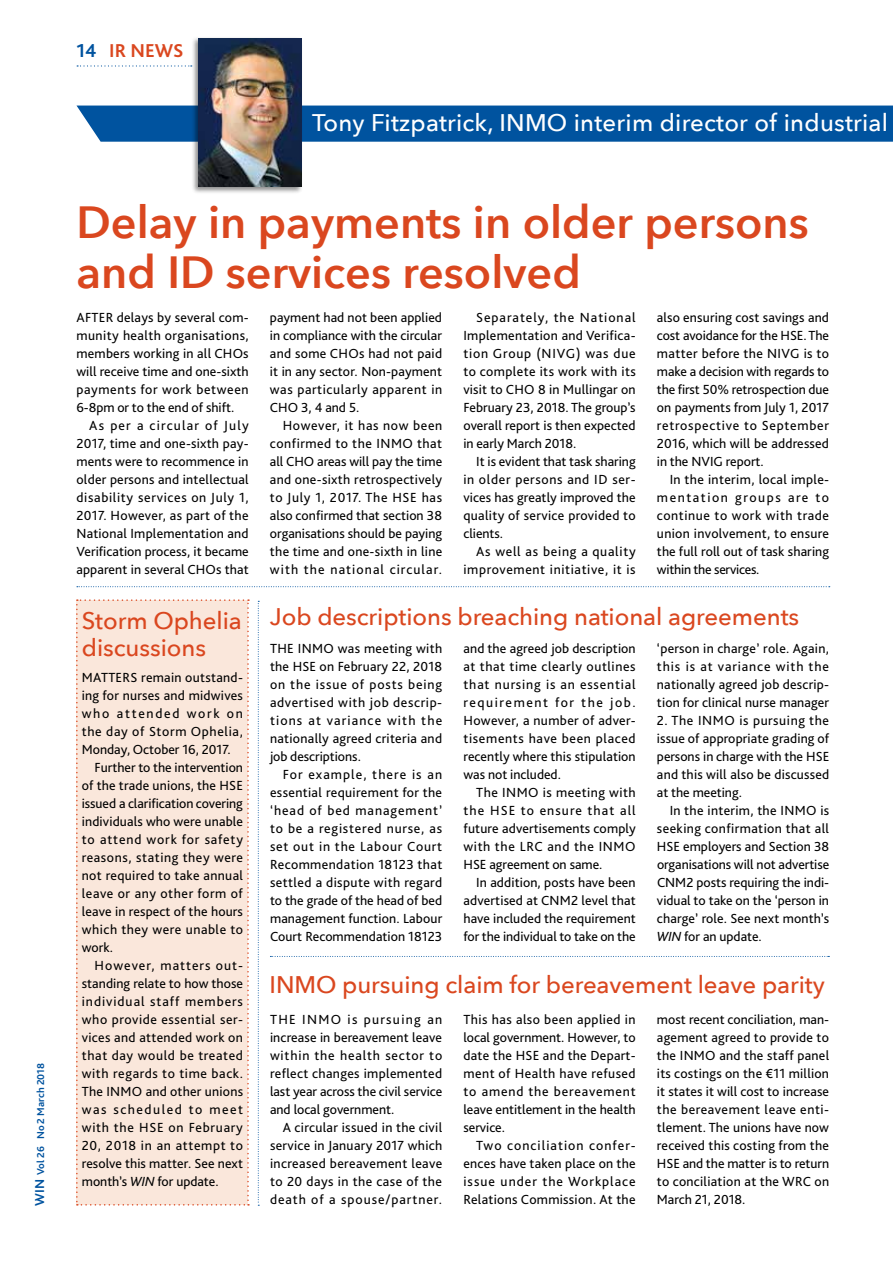
<style>
.page{position:relative;width:893px;height:1263px;background:#fff}
.page>*{position:absolute;margin:0;border:0;box-sizing:border-box;transform-origin:0 0}
.t1{font:600 45px/49.5px "Avenir Next";color:#da471f}
.t2{font:500 24px/27px "Avenir Next";letter-spacing:-.005em;color:#da471f}
.t3{font:500 24px "Avenir Next";letter-spacing:.01em;color:#fff}
.t4{font:700 19.5px "Bliss Pro";color:#da471f}
.t5{font:13.8px/18px "Bliss Pro";letter-spacing:.01em;color:#000;text-align:justify}
.t6{font:13.8px/18px "Bliss Pro";letter-spacing:.045em;color:#000;text-align:right}
.t7{font:13.8px "Bliss Pro";letter-spacing:.04em;color:#000}
.t8{font:13.8px "Bliss Pro";letter-spacing:.07em;color:#000}
.t9{font:13.8px "Bliss Pro";letter-spacing:.06em;color:#000}
.t10{font:13.8px "Bliss Pro";letter-spacing:.055em;color:#000}
.t11{font:13.8px "Bliss Pro";letter-spacing:.11em;color:#000}
.t12{font:13.8px "Bliss Pro";letter-spacing:.12em;color:#000}
.t13{font:700 10.5px "Bliss Pro";color:#00539f}
.s1{font-size:13.5px}
.s2{color:#00539f}
.s3{font-style:italic}
</style>
<div class="page">
<svg style="left:77px;top:65px;width:114px;height:2px"></svg>
<svg style="left:77px;top:586px;width:753px;height:1px"></svg>
<div style="left:76px;top:599px;width:173px;height:606px;background:#fae7db"></div>
<div style="left:77px;top:106px;width:816px;height:36px;background:#00539f"></div>
<div style="left:191px;top:36px;width:113px;height:159px;background:#000;opacity:.45"></div>
<img style="left:198px;top:38px;width:104px;height:149px">
<svg style="left:270px;top:956px;width:559px;height:1px"></svg>
<svg style="left:258px;top:601px;width:1px;height:605px"></svg>
<p class="t13" style="left:34px;top:1205px;width:144px;rotate:-90deg"><span class="s1">WIN</span> Vol 26 No 2 March 2018</p>
<h3 class="t4" style="left:77px;top:39px;width:109px"><span class="s2">14</span> IR NEWS</h3>
<h2 class="t3" style="left:312px;top:109px;width:577px">Tony Fitzpatrick, INMO interim director of industrial</h2>
<h1 class="t1" style="left:76px;top:198px;width:734px">Delay in payments in older persons and ID services resolved</h1>
<p class="t5" style="left:76px;top:308px;width:174px">After delays by several com&shy;munity health organisations, members working in all CHOs will receive time and one-sixth payments for work between 6-8pm or to the end of shift.</p>
<p class="t5" style="left:76px;top:416px;width:174px;text-indent:13px">As per a circular of July 2017, time and one-sixth pay&shy;ments were to recommence in older persons and intellectual disability services on July 1, 2017. However, as part of the National Implementation and Verification process, it became apparent in several CHOs that</p>
<h2 class="t2" style="left:82px;top:607px;width:162px">Storm Ophelia discussions</h2>
<p class="t5" style="left:82px;top:668px;width:163px">Matters remain outstand-</p>
<p class="t5" style="left:82px;top:686px;width:163px">ing for nurses and midwives</p>
<p class="t12" style="left:82px;top:705px;width:163px">who attended work on</p>
<p class="t6" style="left:82px;top:722px;width:163px">the day of Storm Ophelia,</p>
<p class="t5" style="left:82px;top:740px;width:150px">Monday, October 16, 2017.</p>
<p class="t5" style="left:95px;top:758px;width:150px">Further to the intervention</p>
<p class="t5" style="left:82px;top:776px;width:161px">of the trade unions, the HSE</p>
<p class="t5" style="left:82px;top:794px;width:163px">issued a clarification covering</p>
<p class="t5" style="left:82px;top:812px;width:163px">individuals who were unable</p>
<p class="t9" style="left:82px;top:831px;width:163px">to attend work for safety</p>
<p class="t7" style="left:82px;top:849px;width:163px">reasons, stating they were</p>
<p class="t5" style="left:82px;top:866px;width:163px">not required to take annual</p>
<p class="t7" style="left:82px;top:885px;width:163px">leave or any other form of</p>
<p class="t5" style="left:82px;top:902px;width:163px">leave in respect of the hours</p>
<p class="t7" style="left:82px;top:921px;width:163px">which they were unable to</p>
<p class="t5" style="left:82px;top:938px;width:33px">work.</p>
<p class="t8" style="left:95px;top:957px;width:150px">However, matters out-</p>
<p class="t5" style="left:82px;top:974px;width:163px">standing relate to how those</p>
<p class="t8" style="left:82px;top:993px;width:163px">individual staff members</p>
<p class="t6" style="left:82px;top:1010px;width:163px">who provide essential ser-</p>
<p class="t5" style="left:82px;top:1028px;width:163px">vices and attended work on</p>
<p class="t6" style="left:82px;top:1046px;width:163px">that day would be treated</p>
<p class="t6" style="left:82px;top:1064px;width:163px">with regards to time back.</p>
<p class="t5" style="left:82px;top:1082px;width:163px">The INMO and other unions</p>
<p class="t11" style="left:82px;top:1101px;width:163px">was scheduled to meet</p>
<p class="t10" style="left:82px;top:1119px;width:163px">with the HSE on February</p>
<p class="t6" style="left:82px;top:1136px;width:163px">20, 2018 in an attempt to</p>
<p class="t5" style="left:82px;top:1154px;width:163px">resolve this matter. See next</p>
<p class="t5" style="left:82px;top:1172px;width:138px">month’s <span class="s3">WIN</span> for update.</p>
<p class="t5" style="left:270px;top:308px;width:174px">payment had not been applied in compliance with the circular and some CHOs had not paid it in any sector. Non-payment was particularly apparent in CHO 3, 4 and 5.</p>
<p class="t5" style="left:270px;top:416px;width:174px;text-indent:13px">However, it has now been confirmed to the INMO that all CHO areas will pay the time and one-sixth retrospectively to July 1, 2017. The HSE has also confirmed that section 38 organisations should be paying the time and one-sixth in line with the national circular.</p>
<p class="t5" style="left:463px;top:308px;width:174px;text-indent:13px">Separately, the National Implementation and Verifica&shy;tion Group (NIVG) was due to complete its work with its visit to CHO 8 in Mullingar on February 23, 2018. The group’s overall report is then expected in early March 2018.</p>
<p class="t5" style="left:463px;top:452px;width:174px;text-indent:13px">It is evident that task sharing in older persons and ID ser&shy;vices has greatly improved the quality of service provided to clients.</p>
<p class="t6" style="left:463px;top:542px;width:174px">As well as being a quality improvement initiative, it is</p>
<p class="t5" style="left:657px;top:308px;width:174px">also ensuring cost savings and cost avoidance for the HSE. The matter before the NIVG is to make a decision with regards to the first 50% retrospection due on payments from July 1, 2017 retrospective to September 2016, which will be addressed in the NVIG report.</p>
<p class="t5" style="left:657px;top:470px;width:174px;text-indent:13px">In the interim, local imple&shy;mentation groups are to continue to work with trade union involvement, to ensure the full roll out of task sharing within the services.</p>
<h2 class="t2" style="left:270px;top:603px;width:531px">Job descriptions breaching national agreements</h2>
<p class="t5" style="left:270px;top:639px;width:174px">Th e INMO was meeting with the HSE on February 22, 2018 on the issue of posts being advertised with job descrip&shy;tions at variance with the nationally agreed criteria and job descriptions.</p>
<p class="t5" style="left:270px;top:765px;width:174px;text-indent:13px">For example, there is an essential requirement for the ‘head of bed management’ to be a registered nurse, as set out in the Labour Court Recommendation 18123 that settled a dispute with regard to the grade of the head of bed management function. Labour Court Recommendation 18123</p>
<p class="t5" style="left:463px;top:639px;width:174px">and the agreed job description at that time clearly outlines that nursing is an essential requirement for the job.<br>However, a number of adver&shy;tisements have been placed recently where this stipulation was not included.</p>
<p class="t5" style="left:463px;top:783px;width:174px;text-indent:13px">The INMO is meeting with the HSE to ensure that all future advertisements comply with the LRC and the INMO HSE agreement on same.</p>
<p class="t5" style="left:463px;top:873px;width:174px;text-indent:13px">In addition, posts have been advertised at CNM2 level that have included the requirement for the individual to take on the</p>
<p class="t5" style="left:657px;top:639px;width:174px">‘person in charge’ role. Again, this is at variance with the nationally agreed job descrip&shy;tion for clinical nurse manager</p>
<p class="t5" style="left:657px;top:711px;width:174px;text-align:left">2. The INMO is pursuing the issue of appropriate grading of persons in charge with the HSE and this will also be discussed at the meeting.</p>
<p class="t5" style="left:657px;top:801px;width:174px;text-indent:13px">In the interim, the INMO is seeking confirmation that all HSE employers and Section 38 organisations will not advertise CNM2 posts requiring the indi&shy;vidual to take on the ‘person in charge’ role. See next month’s <span class="s3">WIN</span> for an update.</p>
<h2 class="t2" style="left:270px;top:971px;width:557px">INMO pursuing claim for bereavement leave parity</h2>
<p class="t5" style="left:270px;top:1010px;width:174px">Th e INMO is pursuing an increase in bereavement leave within the health sector to reflect changes implemented last year across the civil service and local government.</p>
<p class="t5" style="left:270px;top:1118px;width:174px;text-indent:13px">A circular issued in the civil service in January 2017 which increased bereavement leave to 20 days in the case of the death of a spouse/partner.</p>
<p class="t5" style="left:463px;top:1010px;width:174px">This has also been applied in local government. However, to date the HSE and the Depart&shy;ment of Health have refused to amend the bereavement leave entitlement in the health service.</p>
<p class="t5" style="left:463px;top:1136px;width:174px;text-indent:13px">Two conciliation confer&shy;ences have taken place on the issue under the Workplace Relations Commission. At the</p>
<p class="t5" style="left:657px;top:1010px;width:174px">most recent conciliation, man&shy;agement agreed to provide to the INMO and the staff panel its costings on the €11 million it states it will cost to increase the bereavement leave enti&shy;tlement. The unions have now received this costing from the HSE and the matter is to return to conciliation at the WRC on March 21, 2018.</p>
</div>
